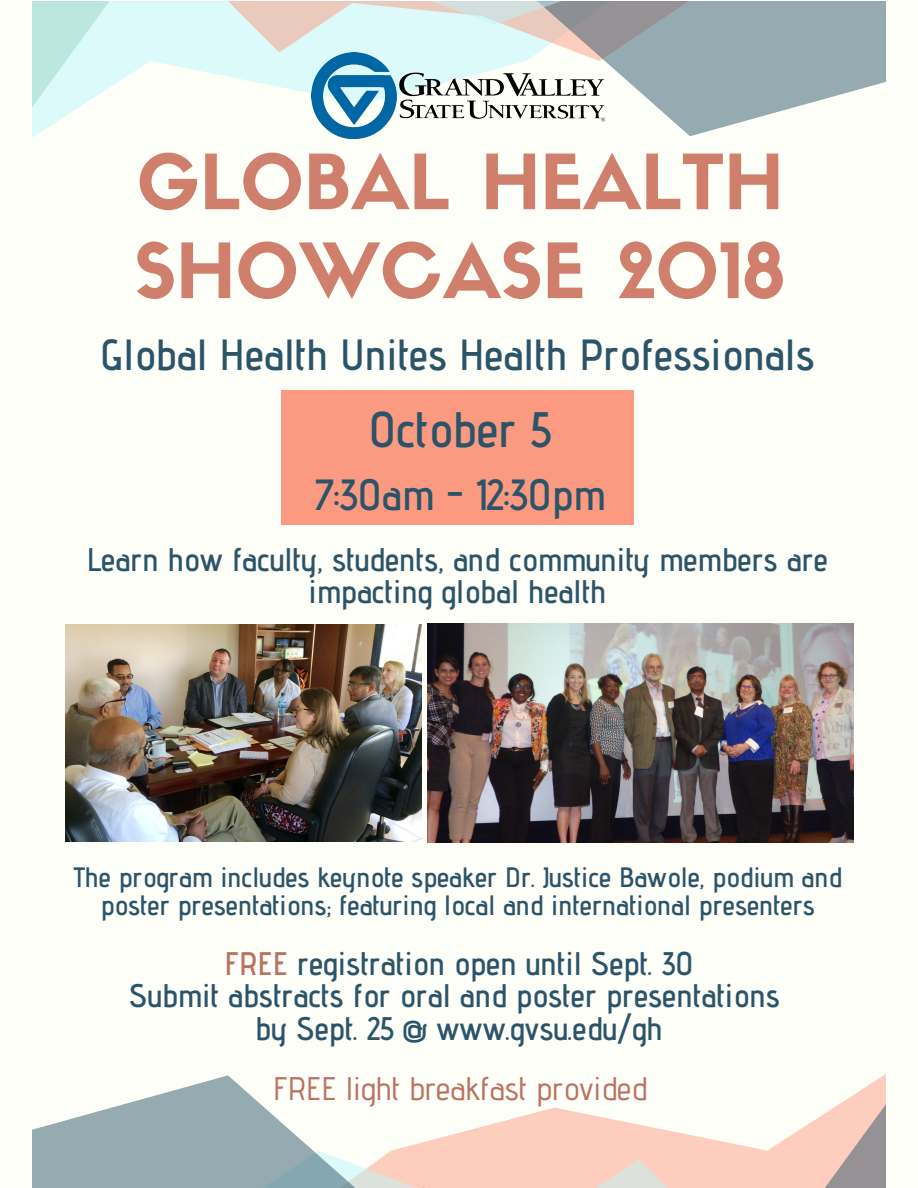
<style>
.page{position:relative;width:918px;height:1188px;background:#fff}
.page>*{position:absolute;margin:0;border:0;box-sizing:border-box;transform-origin:0 0}
.t1{font:600 49.8px "Advent Pro";color:#2b5469}
.t2{font:600 43.65px "Advent Pro";color:#2b5469}
.t3{font:600 32.7px/32.7px "Advent Pro";color:#2b5469;text-align:center}
.t4{font:500 32.7px "Advent Pro";color:#bb7361}
.t5{font:600 28.05px/28.2px "Advent Pro";color:#2b5469;text-align:center}
.s1{color:#bb7361}
</style>
<div class="page">
<div style="left:0;top:2px;width:918px;height:1186px;background:#fffffa"></div>
<svg style="left:33px;top:1075px;width:240px;height:76px;fill:#96aab2"></svg>
<svg style="left:273px;top:1075px;width:612px;height:76px"></svg>
<svg style="left:33px;top:1151px;width:852px;height:37px;background:#cfc0bb"></svg>
<svg style="left:645px;top:25px;width:240px;height:111px;fill:#96aab2"></svg>
<svg style="left:33px;top:2px;width:612px;height:134px;fill:#ddfafa"></svg>
<svg style="left:183px;top:2px;width:702px;height:23px;background:#bcc3c3"></svg>
<img style="left:312px;top:53px;width:292px;height:85px">
<svg style="left:140px;top:153px;width:57px;height:57px"></svg>
<svg style="left:205px;top:153px;width:96px;height:57px"></svg>
<svg style="left:309px;top:153px;width:139px;height:56px"></svg>
<svg style="left:486px;top:154px;width:49px;height:55px"></svg>
<svg style="left:546px;top:153px;width:177px;height:56px"></svg>
<svg style="left:730px;top:154px;width:48px;height:55px"></svg>
<svg style="left:137px;top:241px;width:37px;height:58px"></svg>
<svg style="left:181px;top:242px;width:49px;height:56px"></svg>
<svg style="left:238px;top:241px;width:302px;height:58px"></svg>
<svg style="left:548px;top:242px;width:34px;height:56px"></svg>
<svg style="left:619px;top:241px;width:120px;height:58px"></svg>
<svg style="left:745px;top:241px;width:38px;height:58px"></svg>
<div style="left:281px;top:390px;width:352px;height:135px;background:#fb9a81"></div>
<img style="left:428px;top:623px;width:426px;height:220px">
<img style="left:65px;top:624px;width:357px;height:218px">
<h2 class="t2" style="left:100px;top:328px;width:716px">Global Health Unites Health Professionals</h2>
<h1 class="t1" style="left:369px;top:399px;width:184px">October 5</h1>
<h2 class="t2" style="left:315px;top:468px;width:292px">7:30am - 12:30pm</h2>
<p class="t3" style="left:87px;top:542px;width:742px">Learn how faculty, students, and community members are impacting global health</p>
<p class="t5" style="left:74px;top:863px;width:770px">The program includes keynote speaker Dr. Justice Bawole, podium and poster presentations; featuring local and international presenters</p>
<p class="t3" style="left:129px;top:946px;width:652px"><span class="s1">FREE</span> registration open until Sept. 30<br>Submit abstracts for oral and poster presentations by Sept. 25 @ www.gvsu.edu/gh</p>
<p class="t4" style="left:273px;top:1068px;width:375px">FREE light breakfast provided</p>
</div>
